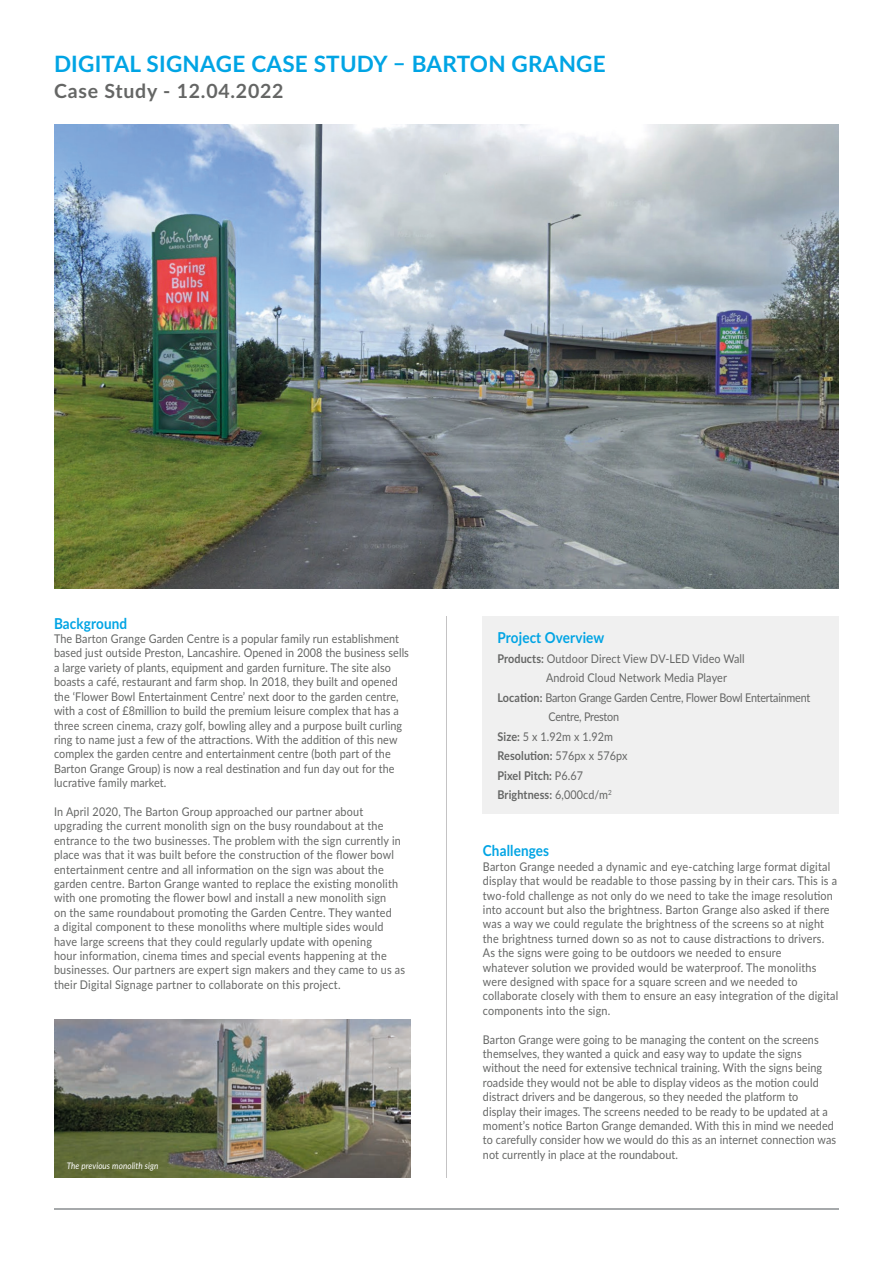
<style>
.page{position:relative;width:893px;height:1263px;background:#fff}
.page>*{position:absolute;margin:0;border:0;box-sizing:border-box;transform-origin:0 0}
.t1{font:700 22.5px "Lato";letter-spacing:.01em;color:#00a4e4}
.t2{font:700 19.5px "Lato";letter-spacing:.04em;color:#656665}
.t3{font:700 15px "Lato";letter-spacing:.01em;color:#00a4e4;scale:.9 1}
.t4{font:12px/14.4px "Lato";letter-spacing:.01em;color:#656665;scale:.9 1}
.t5{font:12px "Lato";letter-spacing:-.02em;color:#656665;scale:.9 1}
.t6{font:700 12px "Lato";letter-spacing:.01em;color:#656665;scale:.9 1}
.t7{font:italic 9px "Lato";letter-spacing:.01em;color:#fff;scale:.9 1}
.s1{font-weight:700}
.s2{font-weight:400}
</style>
<div class="page">
<img style="left:54px;top:125px;width:785px;height:463px">
<hr style="left:446px;top:616px;width:1px;height:561px;background:#c4c3c4">
<hr style="left:54px;top:1208px;width:785px;height:1px;background:#a6a9ab">
<div style="left:483px;top:616px;width:356px;height:198px;background:#f0f0f0"></div>
<img style="left:54px;top:1019px;width:356px;height:158px">
<h1 class="t1" style="left:54px;top:47px;width:553px">DIGITAL SIGNAGE CASE STUDY – BARTON GRANGE</h1>
<h2 class="t2" style="left:54px;top:76px;width:231px">Case Study - 12.04.2022</h2>
<p class="t3" style="left:54px;top:612px;width:83px">Background</p>
<p class="t4" style="left:54px;top:631px;width:396px">The Barton Grange Garden Centre is a popular family run establishment based just outside Preston, Lancashire. Opened in 2008 the business sells a large variety of plants, equipment and garden furniture. The site also boasts a café, restaurant and farm shop. In 2018, they built and opened the ‘Flower Bowl Entertainment Centre’ next door to the garden centre, with a cost of £8million to build the premium leisure complex that has a three screen cinema, crazy golf, bowling alley and a purpose built curling ring to name just a few of the attractions. With the addition of this new complex the garden centre and entertainment centre (both part of the Barton Grange Group) is now a real destination and fun day out for the lucrative family market.</p>
<p class="t4" style="left:54px;top:804px;width:392px">In April 2020, The Barton Group approached our partner about upgrading the current monolith sign on the busy roundabout at the entrance to the two businesses. The problem with the sign currently in place was that it was built before the construction of the flower bowl entertainment centre and all information on the sign was about the garden centre. Barton Grange wanted to replace the existing monolith with one promoting the flower bowl and install a new monolith sign<br>on the same roundabout promoting the Garden Centre. They wanted<br>a digital component to these monoliths where multiple sides would have large screens that they could regularly update with opening<br>hour information, cinema times and special events happening at the businesses. Our partners are expert sign makers and they came to us as their Digital Signage partner to collaborate on this project.</p>
<p class="t7" style="left:67px;top:1159px;width:103px">The previous monolith sign</p>
<p class="t3" style="left:497px;top:627px;width:120px">Project Overview</p>
<p class="t4" style="left:497px;top:651px;width:276px"><span class="s1">Products:</span> Outdoor Direct View DV-LED Video Wall</p>
<p class="t4" style="left:546px;top:670px;width:203px">Android Cloud Network Media Player</p>
<p class="t5" style="left:497px;top:689px;width:349px"><span class="s1">Location:</span> Barton Grange Garden Centre, Flower Bowl Entertainment</p>
<p class="t5" style="left:548px;top:708px;width:80px">Centre, Preston</p>
<p class="t4" style="left:497px;top:729px;width:130px"><span class="s1">Size:</span> 5 x 1.92m x 1.92m</p>
<p class="t6" style="left:497px;top:747px;width:146px">Resolution: <span class="s2">576px x 576px</span></p>
<p class="t6" style="left:497px;top:766px;width:97px">Pixel Pitch: <span class="s2">P6.67</span></p>
<p class="t6" style="left:497px;top:786px;width:129px">Brightness: <span class="s2">6,000cd/m</span><sup>2</sup></p>
<p class="t3" style="left:483px;top:840px;width:75px">Challenges</p>
<p class="t4" style="left:483px;top:859px;width:396px">Barton Grange needed a dynamic and eye-catching large format digital display that would be readable to those passing by in their cars. This is a two-fold challenge as not only do we need to take the image resolution into account but also the brightness. Barton Grange also asked if there was a way we could regulate the brightness of the screens so at night the brightness turned down so as not to cause distractions to drivers.<br>As the signs were going to be outdoors we needed to ensure<br>whatever solution we provided would be waterproof. The monoliths were designed with space for a square screen and we needed to collaborate closely with them to ensure an easy integration of the digital components into the sign.</p>
<p class="t4" style="left:483px;top:1031px;width:394px">Barton Grange were going to be managing the content on the screens themselves, they wanted a quick and easy way to update the signs without the need for extensive technical training. With the signs being roadside they would not be able to display videos as the motion could distract drivers and be dangerous, so they needed the platform to<br>display their images. The screens needed to be ready to be updated at a moment’s notice Barton Grange demanded. With this in mind we needed to carefully consider how we would do this as an internet connection was not currently in place at the roundabout.</p>
</div>
